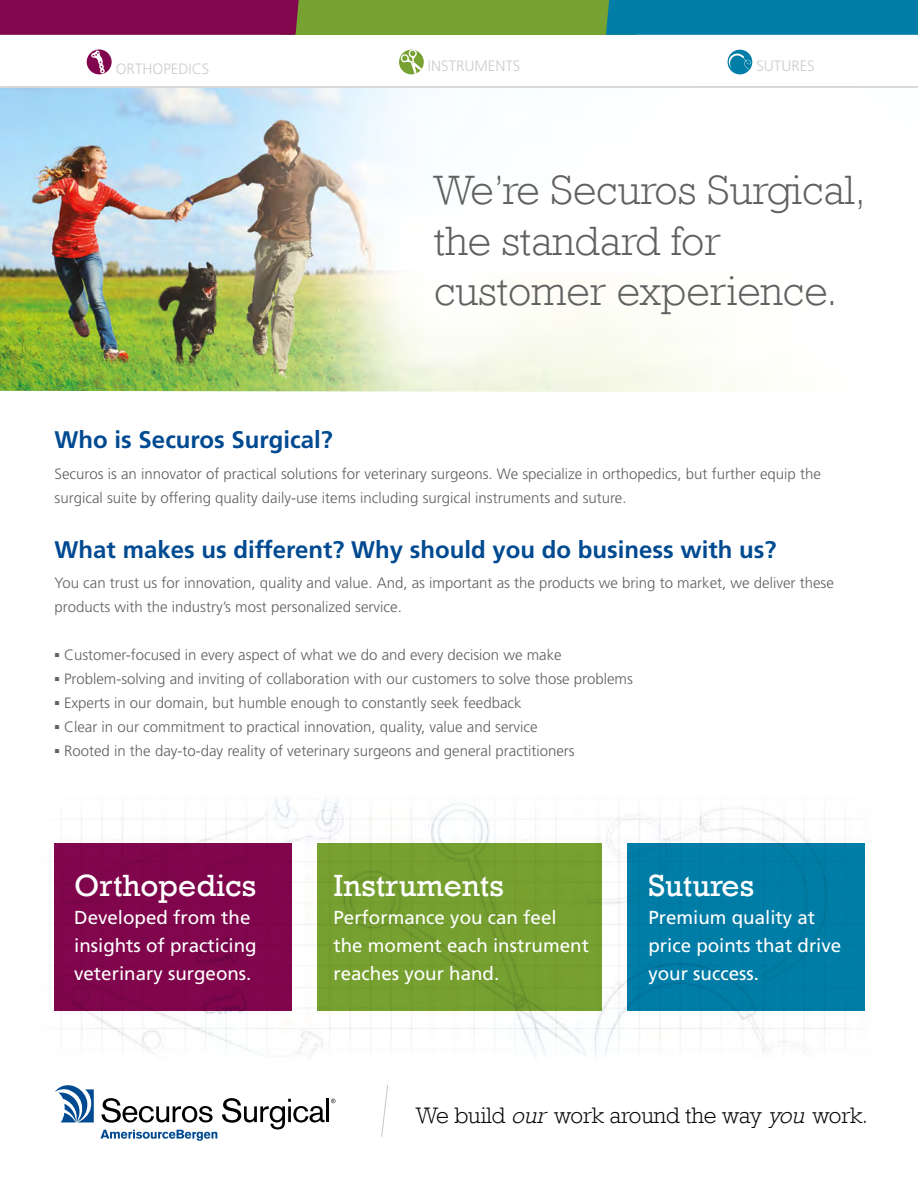
<style>
.page{position:relative;width:918px;height:1188px;background:#fff}
.page>*{position:absolute;margin:0;border:0;box-sizing:border-box;transform-origin:0 0}
.t1{font:300 42px/50.4px "Rockwell";color:#5f6060}
.t2{font:31.5px "Rockwell";color:#fff}
.t3{font:700 24px "Frutiger";color:#004a91}
.t4{font:300 22.95px "Rockwell";color:#000}
.t5{font:18.75px/28.2px "Frutiger";color:#fff}
.t6{font:300 15px/24px "Frutiger";color:#5f6060}
.t7{font:300 15px "Frutiger";color:#cbcdcd}
.s1{font-family:"Arial";font-weight:700}
.s2{font-style:italic}
</style>
<div class="page">
<img style="left:54px;top:796px;width:811px;height:262px">
<img style="left:0;top:88px;width:761px;height:304px">
<div style="left:280px;top:0;width:356px;height:35px;background:#77a130"></div>
<div style="left:0;top:0;width:299px;height:35px;background:#82064d"></div>
<hr style="left:0;top:86px;width:918px;height:2px;background:#cbcdcd">
<div style="left:606px;top:0;width:312px;height:35px;background:#007ea8"></div>
<svg style="left:87px;top:49px;width:25px;height:25px"></svg>
<svg style="left:399px;top:50px;width:25px;height:24px"></svg>
<svg style="left:400px;top:50px;width:22px;height:24px"></svg>
<div style="left:728px;top:50px;width:24px;height:24px;background:#007ea8;border-radius:50%"></div>
<svg style="left:729px;top:53px;width:22px;height:17px"></svg>
<svg style="left:55px;top:1085px;width:39px;height:38px"></svg>
<svg style="left:100px;top:1098px;width:225px;height:43px"></svg>
<hr style="left:326px;top:1099px;width:3px;height:23px;background:#000">
<svg style="left:331px;top:1099px;width:4px;height:4px"></svg>
<svg style="left:381px;top:1084px;width:7px;height:53px"></svg>
<div style="left:55px;top:844px;width:237px;height:167px;background:#82064d"></div>
<div style="left:627px;top:844px;width:238px;height:167px;background:#007ea8"></div>
<div style="left:317px;top:844px;width:285px;height:167px;background:#77a130"></div>
<p class="t7" style="left:116px;top:61px;width:95px">ORTHOPEDICS</p>
<p class="t7" style="left:428px;top:58px;width:94px">INSTRUMENTS</p>
<p class="t7" style="left:756px;top:58px;width:60px">SUTURES</p>
<h1 class="t1" style="left:434px;top:164px;width:433px">We’re Securos Surgical, the standard for customer experience.</h1>
<h3 class="t3" style="left:55px;top:426px;width:280px">Who is Securos Surgical?</h3>
<p class="t6" style="left:55px;top:462px;width:768px">Securos is an innovator of practical solutions for veterinary surgeons. We specialize in orthopedics, but further equip the surgical suite by offering quality daily-use items including surgical instruments and suture.</p>
<h3 class="t3" style="left:55px;top:535px;width:723px">What makes us different? Why should you do business with us?</h3>
<p class="t6" style="left:55px;top:571px;width:781px">You can trust us for innovation, quality and value. And, as important as the products we bring to market, we deliver these products with the industry’s most personalized service.</p>
<p class="t6" style="left:55px;top:643px;width:509px"><span class="s1">▪</span> Customer-focused in every aspect of what we do and every decision we make</p>
<p class="t6" style="left:55px;top:667px;width:580px"><span class="s1">▪</span> Problem-solving and inviting of collaboration with our customers to solve those problems</p>
<p class="t6" style="left:55px;top:691px;width:469px"><span class="s1">▪</span> Experts in our domain, but humble enough to constantly seek feedback</p>
<p class="t6" style="left:55px;top:715px;width:485px"><span class="s1">▪</span> Clear in our commitment to practical innovation, quality, value and service</p>
<p class="t6" style="left:55px;top:739px;width:522px"><span class="s1">▪</span> Rooted in the day-to-day reality of veterinary surgeons and general practitioners</p>
<h2 class="t2" style="left:74px;top:862px;width:183px">Orthopedics</h2>
<p class="t5" style="left:74px;top:903px;width:184px">Developed from the insights of practicing veterinary surgeons.</p>
<h2 class="t2" style="left:333px;top:862px;width:172px">Instruments</h2>
<p class="t5" style="left:333px;top:903px;width:257px">Performance you can feel the moment each instrument reaches your hand.</p>
<h2 class="t2" style="left:648px;top:862px;width:107px">Sutures</h2>
<p class="t5" style="left:648px;top:903px;width:194px">Premium quality at price points that drive your success.</p>
<h3 class="t4" style="left:416px;top:1098px;width:453px">We build <span class="s2">our</span> work around the way <span class="s2">you</span>work.</h3>
</div>
